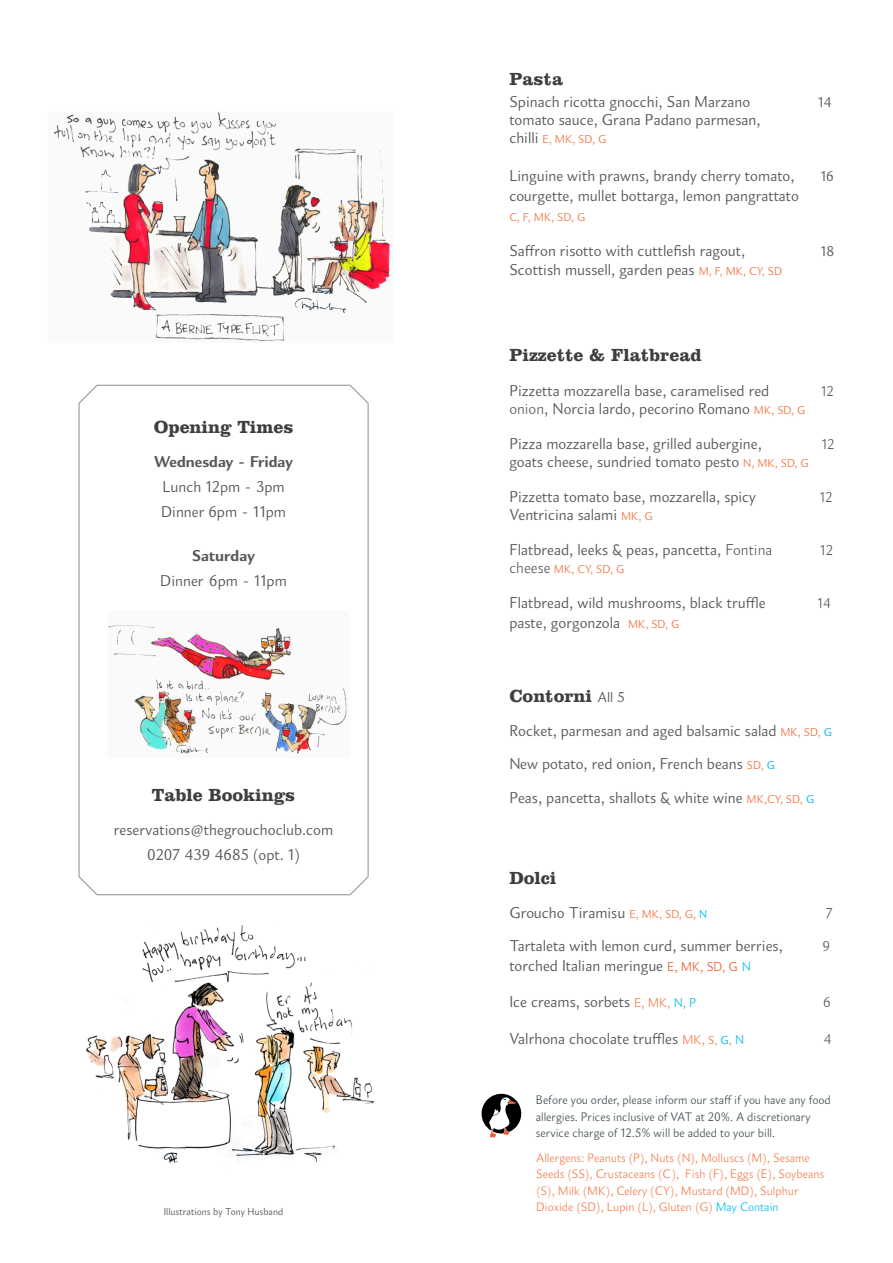
<style>
.page{position:relative;width:893px;height:1263px;background:#fff}
.page>*{position:absolute;margin:0;border:0;box-sizing:border-box;transform-origin:0 0}
.t1{font:700 18px "Grouchy";color:#3e3e3f}
.t2{font:16.5px "Organic";color:#57585a}
.t3{font:700 16.5px "Organic";color:#57585a}
.t4{font:300 15px "Organic";color:#57585a}
.t5{font:15px "Organic";color:#57585a}
.t6{font:300 12.9px/16.5px "Organic";color:#f47b4b}
.t7{font:300 12.9px/16.5px "Organic";color:#39484c}
.t8{font:12px "Organic";color:#f47b4b}
.t9{font:10.5px "Organic";color:#57585a}
.s1{font-size:16.5px;color:#57585a}
.s2{font-size:12px;color:#f47b4b}
.s3{font-weight:300}
.s4{font-weight:300;font-size:16.5px;color:#57585a}
.s5{font-family:"Organic";font-weight:400;font-size:15px;color:#57585a}
.s6{font-size:12px;color:#00baf1}
.s7{font-weight:300;font-size:13.5px;color:#f15929}
.s8{font-weight:300;font-size:13.5px;color:#00baf1}
.s9{font-weight:300;font-size:13.5px;color:#f47b4b}
.s10{color:#00baf1}
</style>
<div class="page">
<img style="left:54px;top:112px;width:336px;height:230px">
<img style="left:86px;top:925px;width:289px;height:238px">
<svg style="left:78px;top:384px;width:291px;height:511px"></svg>
<svg style="left:481px;top:1093px;width:41px;height:44px"></svg>
<img style="left:95px;top:611px;width:257px;height:156px">
<p class="t1" style="left:154px;top:416px;width:141px">Opening Times</p>
<p class="t3" style="left:154px;top:450px;width:140px">Wednesday - Friday</p>
<p class="t2" style="left:162px;top:475px;width:124px">Lunch 12pm - 3pm</p>
<p class="t2" style="left:161px;top:500px;width:126px">Dinner 6pm - 11pm</p>
<p class="t3" style="left:192px;top:544px;width:64px">Saturday</p>
<p class="t2" style="left:160px;top:569px;width:128px">Dinner 6pm - 11pm</p>
<p class="t1" style="left:152px;top:784px;width:145px">Table Bookings</p>
<p class="t2" style="left:114px;top:818px;width:221px">reservations@thegrouchoclub.com</p>
<p class="t2" style="left:147px;top:844px;width:154px">0207 439 4685 (opt. 1)</p>
<p class="t9" style="left:164px;top:1205px;width:121px">Illustrations by Tony Husband</p>
<p class="t1" style="left:509px;top:67px;width:55px">Pasta</p>
<p class="t2" style="left:509px;top:91px;width:243px">Spinach ricotta gnocchi, San Marzano</p>
<p class="t5" style="left:818px;top:92px;width:16px">14</p>
<p class="t2" style="left:509px;top:109px;width:253px">tomato sauce, Grana Padano parmesan,</p>
<p class="t8" style="left:509px;top:131px;width:99px"><span class="s1">chilli</span> E, MK, SD, G</p>
<p class="t2" style="left:509px;top:165px;width:287px">Linguine with prawns, brandy cherry tomato,</p>
<p class="t5" style="left:821px;top:166px;width:15px">16</p>
<p class="t2" style="left:509px;top:184px;width:291px">courgette, mullet bottarga, lemon pangrattato</p>
<p class="t8" style="left:509px;top:209px;width:77px">C, F, MK, SD, G</p>
<p class="t2" style="left:509px;top:239px;width:237px">Saffron risotto with cuttlefish ragout,</p>
<p class="t5" style="left:820px;top:241px;width:15px">18</p>
<p class="t2" style="left:509px;top:259px;width:274px">Scottish mussell, garden peas <span class="s2">M, F, MK, CY, SD</span></p>
<p class="t1" style="left:509px;top:344px;width:194px">Pizzette &amp; Flatbread</p>
<p class="t2" style="left:509px;top:380px;width:261px">Pizzetta mozzarella base, caramelised red</p>
<p class="t4" style="left:821px;top:381px;width:15px">12</p>
<p class="t2" style="left:509px;top:398px;width:298px"><span class="s3">onion</span>, Norcia lardo, pecorino Romano <span class="s2">MK, SD, G</span></p>
<p class="t2" style="left:509px;top:433px;width:254px">Pizza mozzarella base, grilled aubergine,</p>
<p class="t4" style="left:821px;top:434px;width:15px">12</p>
<p class="t2" style="left:509px;top:451px;width:301px">goats cheese, sundried tomato pesto <span class="s2">N, MK, SD, G</span></p>
<p class="t2" style="left:509px;top:486px;width:248px">Pizzetta tomato base, mozzarella, spicy</p>
<p class="t4" style="left:819px;top:487px;width:15px">12</p>
<p class="t2" style="left:509px;top:504px;width:145px">Ventricina salami <span class="s2">MK, G</span></p>
<p class="t2" style="left:509px;top:539px;width:265px">Flatbread, leeks &amp; peas, pancetta, <span class="s3">Fontina</span></p>
<p class="t4" style="left:820px;top:540px;width:15px">12</p>
<p class="t8" style="left:509px;top:561px;width:116px"><span class="s4">cheese</span> MK, CY, SD, G</p>
<p class="t2" style="left:509px;top:592px;width:258px">Flatbread, wild mushrooms, black truffle</p>
<p class="t4" style="left:817px;top:593px;width:16px">14</p>
<p class="t2" style="left:509px;top:611px;width:172px">paste, gorgonzola <span class="s2">MK, SD, G</span></p>
<p class="t1" style="left:509px;top:685px;width:117px">Contorni <span class="s5">All 5</span></p>
<p class="t2" style="left:509px;top:719px;width:324px">Rocket, parmesan and aged balsamic salad <span class="s2">MK, SD,</span> <span class="s6">G</span></p>
<p class="t2" style="left:509px;top:753px;width:267px">New potato, red onion, French beans <span class="s2">SD,</span> <span class="s6">G</span></p>
<p class="t2" style="left:509px;top:786px;width:307px">Peas, pancetta, shallots &amp; white wine <span class="s2">MK,CY, SD,</span> <span class="s6">G</span></p>
<p class="t1" style="left:509px;top:867px;width:48px">Dolci</p>
<p class="t2" style="left:509px;top:901px;width:199px">Groucho Tiramisu <span class="s2">E, MK, SD, G,</span> <span class="s6">N</span></p>
<p class="t4" style="left:826px;top:903px;width:9px">7</p>
<p class="t2" style="left:509px;top:935px;width:275px">Tartaleta with lemon curd, summer berries,</p>
<p class="t4" style="left:822px;top:936px;width:9px">9</p>
<p class="t2" style="left:509px;top:954px;width:243px">torched Italian meringue <span class="s7">E, MK, SD, G</span> <span class="s8">N</span></p>
<p class="t2" style="left:509px;top:991px;width:189px">Ice creams, sorbets <span class="s9">E, MK,</span> <span class="s8">N, P</span></p>
<p class="t4" style="left:823px;top:992px;width:9px">6</p>
<p class="t2" style="left:509px;top:1027px;width:236px">Valrhona chocolate truffles <span class="s9">MK,</span> <span class="s2">S,</span> <span class="s6">G</span><span class="s9">,</span> <span class="s8">N</span></p>
<p class="t4" style="left:823px;top:1029px;width:10px">4</p>
<p class="t7" style="left:536px;top:1091px;width:297px">Before you order, please inform our staff if you have any food allergies. Prices inclusive of VAT at 20%. A discretionary service charge of 12.5% will be added to your bill.</p>
<p class="t6" style="left:536px;top:1149px;width:290px">Allergens: Peanuts (P), Nuts (N), Molluscs (M), Sesame Seeds (SS), Crustaceans (C), Fish (F), Eggs (E), Soybeans (S), Milk (MK), Celery (CY), Mustard (MD), Sulphur Dioxide (SD), Lupin (L), Gluten (G) <span class="s10">May Contain</span></p>
</div>
